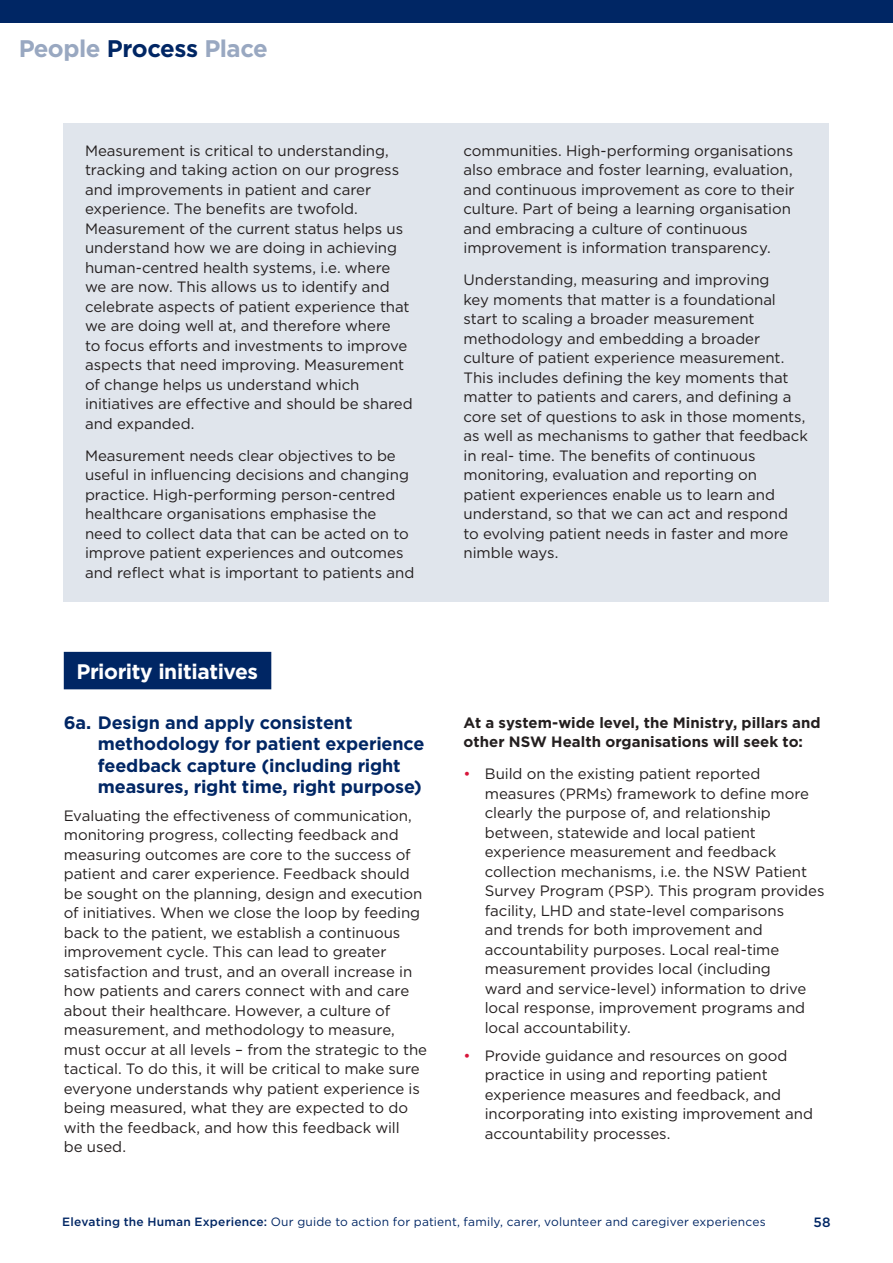
<style>
.page{position:relative;width:893px;height:1263px;background:#fff}
.page>*{position:absolute;margin:0;border:0;box-sizing:border-box;transform-origin:0 0}
.t1{font:700 24px "Gotham";letter-spacing:-.02em;color:#99a8c1}
.t2{font:700 21px "Gotham";letter-spacing:-.02em;color:#fff}
.t3{font:700 18px/21px "Gotham";letter-spacing:-.005em;color:#002664}
.t4{font:15px/19.5px "Gotham";letter-spacing:-.005em;color:#241f1f}
.t5{font:700 15px/19.5px "Gotham";color:#241f1f}
.t6{font:500 13.5px "Gotham";color:#002664}
.t7{font:12px "Gotham";letter-spacing:.015em;color:#002664}
.s1{color:#002664}
.s2{color:#d7153a}
.s3{font-weight:500}
</style>
<div class="page">
<div style="left:0;top:0;width:893px;height:22px;background:#002664"></div>
<div style="left:64px;top:123px;width:765px;height:479px;background:#e0e5ec"></div>
<div style="left:64px;top:652px;width:207px;height:37px;background:#002664"></div>
<h1 class="t1" style="left:18px;top:35px;width:251px">People <span class="s1">Process</span> Place</h1>
<p class="t4" style="left:85px;top:140px;width:329px">Measurement is critical to understanding, tracking and taking action on our progress and improvements in patient and carer experience. The benefits are twofold.<br>Measurement of the current status helps us understand how we are doing in achieving human-centred health systems, i.e. where we are now. This allows us to identify and celebrate aspects of patient experience that we are doing well at, and therefore where<br>to focus efforts and investments to improve aspects that need improving. Measurement of change helps us understand which initiatives are effective and should be shared and expanded.</p>
<p class="t4" style="left:85px;top:445px;width:331px">Measurement needs clear objectives to be useful in influencing decisions and changing practice. High-performing person-centred healthcare organisations emphasise the need to collect data that can be acted on to improve patient experiences and outcomes and reflect what is important to patients and</p>
<h2 class="t2" style="left:77px;top:659px;width:183px">Priority initiatives</h2>
<p class="t3" style="left:98px;top:712px;width:328px;text-indent:-34px">6a. Design and apply consistent methodology for patient experience feedback capture (including right measures, right time, right purpose)</p>
<p class="t4" style="left:64px;top:805px;width:365px">Evaluating the effectiveness of communication, monitoring progress, collecting feedback and measuring outcomes are core to the success of patient and carer experience. Feedback should be sought on the planning, design and execution of initiatives. When we close the loop by feeding back to the patient, we establish a continuous improvement cycle. This can lead to greater satisfaction and trust, and an overall increase in how patients and carers connect with and care about their healthcare. However, a culture of measurement, and methodology to measure, must occur at all levels – from the strategic to the tactical. To do this, it will be critical to make sure everyone understands why patient experience is being measured, what they are expected to do with the feedback, and how this feedback will<br>be used.</p>
<p class="t4" style="left:463px;top:140px;width:333px">communities. High-performing organisations also embrace and foster learning, evaluation, and continuous improvement as core to their culture. Part of being a learning organisation and embracing a culture of continuous improvement is information transparency.</p>
<p class="t4" style="left:463px;top:270px;width:346px">Understanding, measuring and improving<br>key moments that matter is a foundational start to scaling a broader measurement methodology and embedding a broader culture of patient experience measurement.<br>This includes defining the key moments that matter to patients and carers, and defining a core set of questions to ask in those moments, as well as mechanisms to gather that feedback in real- time. The benefits of continuous monitoring, evaluation and reporting on patient experiences enable us to learn and understand, so that we can act and respond<br>to evolving patient needs in faster and more nimble ways.</p>
<p class="t5" style="left:463px;top:712px;width:359px">At a system-wide level, the Ministry, pillars and other NSW Health organisations will seek to:</p>
<p class="t4" style="left:485px;top:764px;width:341px;text-indent:-21px"><span class="s2">•</span> Build on the existing patient reported measures (PRMs) framework to define more clearly the purpose of, and relationship between, statewide and local patient experience measurement and feedback collection mechanisms, i.e. the NSW Patient Survey Program (PSP). This program provides facility, LHD and state-level comparisons<br>and trends for both improvement and accountability purposes. Local real-time measurement provides local (including<br>ward and service-level) information to drive local response, improvement programs and local accountability.</p>
<p class="t4" style="left:485px;top:1045px;width:330px;text-indent:-21px"><span class="s2">•</span> Provide guidance and resources on good practice in using and reporting patient experience measures and feedback, and incorporating into existing improvement and accountability processes.</p>
<p class="t7" style="left:62px;top:1215px;width:705px"><span class="s3">Elevating the Human Experience:</span> Our guide to action for patient, family, carer, volunteer and caregiver experiences</p>
<p class="t6" style="left:813px;top:1214px;width:19px">58</p>
</div>
